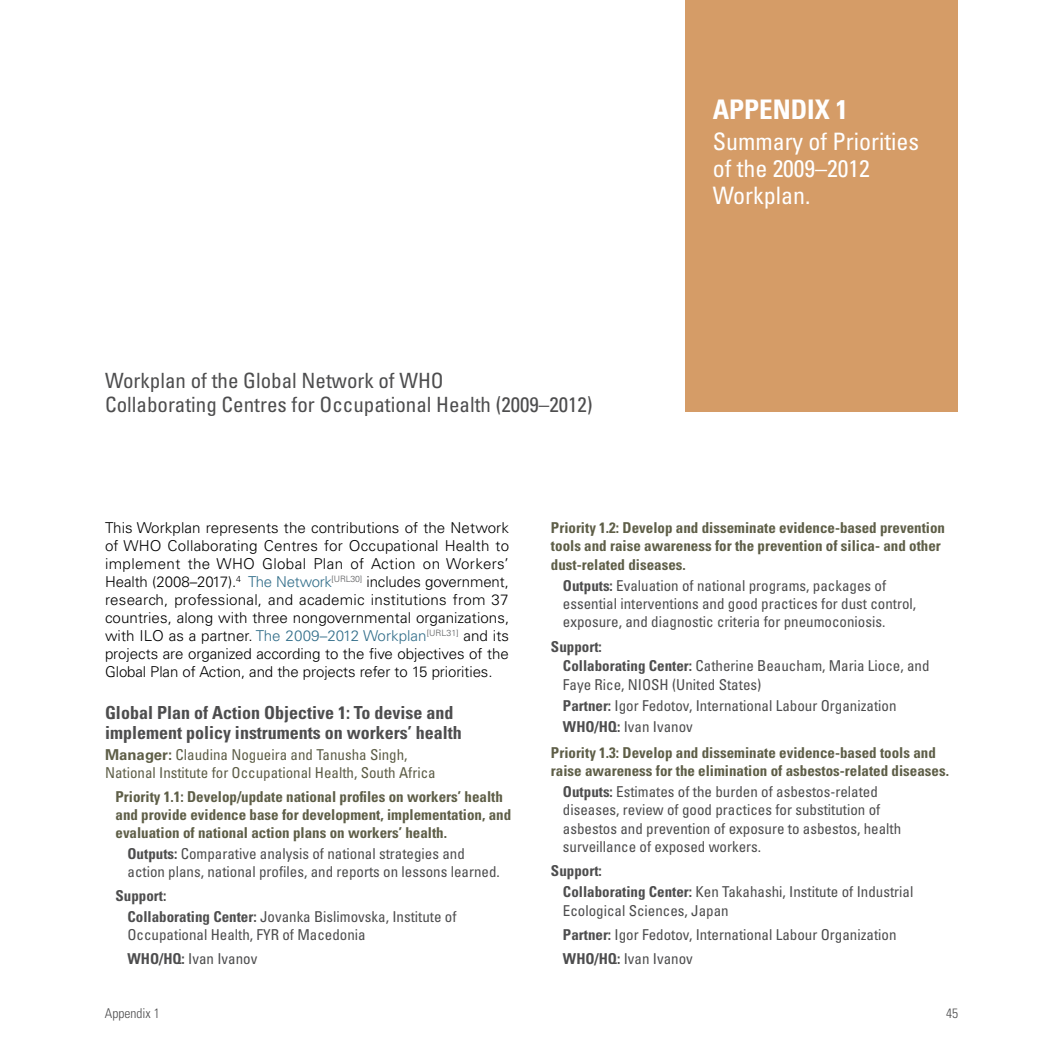
<style>
.page{position:relative;width:1063px;height:1063px;background:#fff}
.page>*{position:absolute;margin:0;border:0;box-sizing:border-box;transform-origin:0 0}
.H3__Priority{font:700 condensed 27px "Univers LT Std";color:#fff}
.P3__Priority{font:condensed 24px/27px "Univers LT Std";color:#fff}
.P4__Callout{font:condensed 21px "Univers LT Std";color:#4d4d4e}
.Appendix_1a{font:700 condensed 18px/19.5px "Univers LT Std";color:#4d4d4e}
.Appendix_1e{font:condensed 15px/18.1px "Univers LT Std";color:#4d4d4e}
.Abbreviations{font:300 15px/18px "Univers LT Std";letter-spacing:-.005em;color:#000;text-align:justify}
.Appendix_1c{font:700 condensed 15px/18px "Univers LT Std";color:#5e5e47}
.Appendix_1b{font:condensed 15px/18px "Univers LT Std";color:#5e5e47}
.Appendix_1d{font:700 condensed 15px "Univers LT Std";color:#4d4d4e}
.t1{font:300 condensed 13.5px "Univers LT Std";color:#4d4d4e}
.s1{color:#316d89}
.s2{font-weight:700;font-stretch:normal}
.s3{font-weight:700}
</style>
<div class="page">
<div style="left:686px;top:0;width:272px;height:412px;background:#d59c67"></div>
<p class="P4__Callout" style="left:105px;top:367px;width:340px">Workplan of the Global Network of WHO</p>
<p class="P4__Callout" style="left:105px;top:391px;width:489px">Collaborating Centres for Occupational Health (2009–2012)</p>
<h3 class="H3__Priority" style="left:713px;top:92px;width:137px">APPENDIX 1</h3>
<p class="P3__Priority" style="left:713px;top:128px;width:208px">Summary of Priorities of the 2009–2012<br>Workplan.</p>
<p class="Abbreviations" style="left:105px;top:519px;width:406px">This Workplan represents the contributions of the Network of WHO Collaborating Centres for Occupational Health to implement the WHO Global Plan of Action on Workers’ Health (2008–2017).<sup>4</sup> <span class="s1">The Network</span><sup>[URL30]</sup> includes government, research, professional, and academic institutions from 37 countries, along with three nongovernmental organizations, with ILO as a partner. <span class="s1">The 2009–2012 Workplan</span><sup>[URL31]</sup> and its projects are organized according to the five objectives of the Global Plan of Action, and the projects refer to 15 priorities.</p>
<p class="Appendix_1a" style="left:105px;top:703px;width:358px">Global Plan of Action Objective 1: To devise and implement policy instruments on workers’ health</p>
<p class="Appendix_1b" style="left:105px;top:745px;width:332px"><span class="s2">Manager:</span> Claudina Nogueira and Tanusha Singh,<br>National Institute for Occupational Health, South Africa</p>
<p class="Appendix_1c" style="left:116px;top:787px;width:397px">Priority 1.1: Develop/update national profiles on workers’ health and provide evidence base for development, implementation, and evaluation of national action plans on workers’ health.</p>
<p class="Appendix_1e" style="left:128px;top:844px;width:374px"><span class="s3">Outputs:</span> Comparative analysis of national strategies and action plans, national profiles, and reports on lessons learned.</p>
<p class="Appendix_1d" style="left:116px;top:886px;width:52px">Support:</p>
<p class="Appendix_1e" style="left:128px;top:907px;width:331px"><span class="s3">Collaborating Center:</span> Jovanka Bislimovska, Institute of<br>Occupational Health, FYR of Macedonia</p>
<p class="Appendix_1e" style="left:128px;top:949px;width:131px"><span class="s3">WHO/HQ:</span> Ivan Ivanov</p>
<p class="Appendix_1c" style="left:551px;top:519px;width:396px">Priority 1.2: Develop and disseminate evidence-based prevention tools and raise awareness for the prevention of silica- and other dust-related diseases.</p>
<p class="Appendix_1e" style="left:563px;top:576px;width:355px"><span class="s3">Outputs:</span> Evaluation of national programs, packages of essential interventions and good practices for dust control, exposure, and diagnostic criteria for pneumoconiosis.</p>
<p class="Appendix_1d" style="left:551px;top:637px;width:52px">Support:</p>
<p class="Appendix_1e" style="left:563px;top:657px;width:368px"><span class="s3">Collaborating Center:</span> Catherine Beaucham, Maria Lioce, and<br>Faye Rice, NIOSH (United States)</p>
<p class="Appendix_1e" style="left:563px;top:696px;width:335px"><span class="s3">Partner:</span> Igor Fedotov, International Labour Organization</p>
<p class="Appendix_1e" style="left:563px;top:717px;width:131px"><span class="s3">WHO/HQ:</span> Ivan Ivanov</p>
<p class="Appendix_1c" style="left:551px;top:743px;width:399px">Priority 1.3: Develop and disseminate evidence-based tools and raise awareness for the elimination of asbestos-related diseases.</p>
<p class="Appendix_1e" style="left:563px;top:783px;width:340px"><span class="s3">Outputs:</span> Estimates of the burden of asbestos-related diseases, review of good practices for substitution of asbestos and prevention of exposure to asbestos, health surveillance of exposed workers.</p>
<p class="Appendix_1d" style="left:551px;top:862px;width:52px">Support:</p>
<p class="Appendix_1e" style="left:563px;top:883px;width:352px"><span class="s3">Collaborating Center:</span> Ken Takahashi, Institute of Industrial<br>Ecological Sciences, Japan</p>
<p class="Appendix_1e" style="left:563px;top:925px;width:335px"><span class="s3">Partner:</span> Igor Fedotov, International Labour Organization</p>
<p class="Appendix_1e" style="left:563px;top:949px;width:131px"><span class="s3">WHO/HQ:</span> Ivan Ivanov</p>
<p class="t1" style="left:105px;top:1005px;width:56px">Appendix 1</p>
<p class="t1" style="left:946px;top:1005px;width:13px">45</p>
</div>
